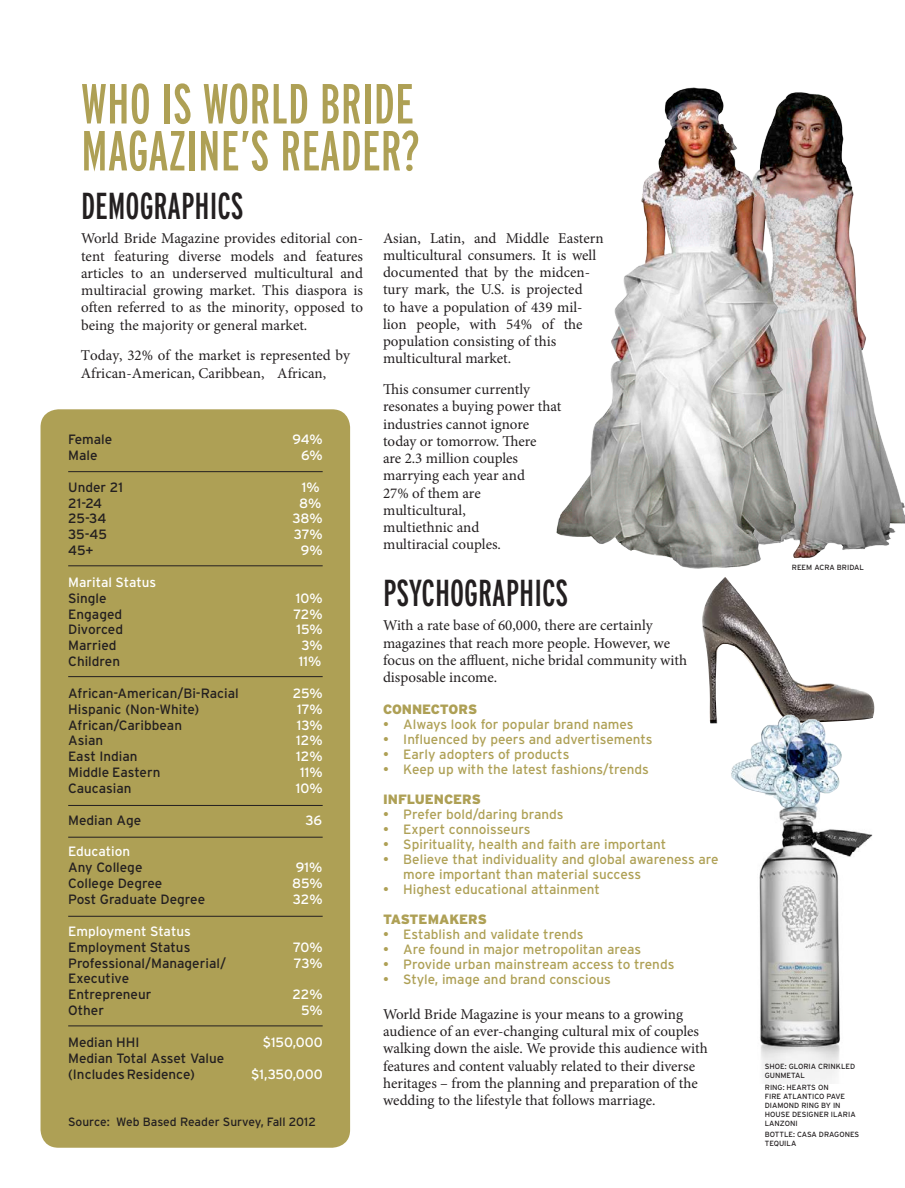
<style>
.page{position:relative;width:905px;height:1188px;background:#fff}
.page>*{position:absolute;margin:0;border:0;box-sizing:border-box;transform-origin:0 0}
.t1{font:extra-condensed 56.4px/47px "Interstate";color:#aea055}
.t2{font:extra-condensed 37.5px "Interstate";color:#231f20}
.t3{font:15px/17.2px "Minion Pro";color:#231f20}
.t4{font:13.5px/15px "Interstate";color:#aea055}
.t5{font:13.5px "Interstate";color:#231f20}
.t6{font:13.5px "Interstate";color:#fff}
.t7{font:900 13.5px "Interstate";color:#aea055}
.t8{font:12px "Interstate";color:#231f20}
.t9{font:7.5px/9px "Interstate";color:#231f20}
</style>
<div class="page">
<img style="left:814px;top:94px;width:90px;height:463px">
<img style="left:556px;top:87px;width:258px;height:482px">
<img style="left:702px;top:577px;width:173px;height:146px">
<img style="left:730px;top:715px;width:114px;height:87px">
<div style="left:40px;top:409px;width:310px;height:739px;background:#aea055;border-radius:18px"></div>
<img style="left:759px;top:802px;width:114px;height:282px">
<hr style="left:68px;top:471px;width:255px;height:1px;background:#231f20">
<hr style="left:68px;top:565px;width:255px;height:1px;background:#231f20">
<hr style="left:68px;top:676px;width:255px;height:1px;background:#231f20">
<hr style="left:68px;top:805px;width:255px;height:1px;background:#231f20">
<hr style="left:68px;top:916px;width:255px;height:1px;background:#231f20">
<hr style="left:68px;top:1026px;width:255px;height:1px;background:#231f20">
<hr style="left:68px;top:837px;width:255px;height:1px;background:#231f20">
<p class="t1" style="left:81px;top:80px;width:340px">WHO IS WORLD BRIDE<br>MAGAZINE’S READER?</p>
<p class="t2" style="left:81px;top:185px;width:164px">DEMOGRAPHICS</p>
<p class="t3" style="left:81px;top:230px;width:283px;text-align:justify">World Bride Magazine provides editorial con&shy;tent featuring diverse models and features articles to an underserved multicultural and multiracial growing market. This diaspora is often referred to as the minority, opposed to being the majority or general market.</p>
<p class="t3" style="left:81px;top:347px;width:271px">Today, 32% of the market is represented by<br>African-American, Caribbean, African,</p>
<p class="t5" style="left:68px;top:432px;width:46px">Female</p>
<p class="t6" style="left:292px;top:432px;width:32px">94%</p>
<p class="t5" style="left:68px;top:448px;width:31px">Male</p>
<p class="t6" style="left:301px;top:448px;width:23px">6%</p>
<p class="t5" style="left:68px;top:479px;width:56px">Under 21</p>
<p class="t6" style="left:302px;top:479px;width:19px">1%</p>
<p class="t5" style="left:68px;top:495px;width:35px">21-24</p>
<p class="t6" style="left:299px;top:495px;width:24px">8%</p>
<p class="t5" style="left:68px;top:511px;width:40px">25-34</p>
<p class="t6" style="left:292px;top:511px;width:32px">38%</p>
<p class="t5" style="left:68px;top:527px;width:40px">35-45</p>
<p class="t6" style="left:294px;top:527px;width:30px">37%</p>
<p class="t5" style="left:68px;top:543px;width:27px">45+</p>
<p class="t6" style="left:301px;top:543px;width:23px">9%</p>
<p class="t6" style="left:68px;top:575px;width:90px">Marital Status</p>
<p class="t5" style="left:68px;top:590px;width:40px">Single</p>
<p class="t6" style="left:296px;top:590px;width:28px">10%</p>
<p class="t5" style="left:68px;top:606px;width:55px">Engaged</p>
<p class="t6" style="left:293px;top:606px;width:31px">72%</p>
<p class="t5" style="left:68px;top:622px;width:56px">Divorced</p>
<p class="t6" style="left:296px;top:622px;width:28px">15%</p>
<p class="t5" style="left:68px;top:638px;width:50px">Married</p>
<p class="t6" style="left:301px;top:638px;width:23px">3%</p>
<p class="t5" style="left:68px;top:654px;width:53px">Children</p>
<p class="t6" style="left:299px;top:654px;width:24px">11%</p>
<p class="t5" style="left:68px;top:686px;width:172px">African-American/Bi-Racial</p>
<p class="t6" style="left:293px;top:686px;width:31px">25%</p>
<p class="t5" style="left:68px;top:701px;width:133px">Hispanic (Non-White)</p>
<p class="t6" style="left:297px;top:701px;width:27px">17%</p>
<p class="t5" style="left:68px;top:717px;width:115px">African/Caribbean</p>
<p class="t6" style="left:297px;top:717px;width:27px">13%</p>
<p class="t5" style="left:68px;top:733px;width:37px">Asian</p>
<p class="t6" style="left:296px;top:733px;width:28px">12%</p>
<p class="t5" style="left:68px;top:749px;width:71px">East Indian</p>
<p class="t6" style="left:296px;top:749px;width:28px">12%</p>
<p class="t5" style="left:68px;top:765px;width:94px">Middle Eastern</p>
<p class="t6" style="left:300px;top:765px;width:24px">11%</p>
<p class="t5" style="left:68px;top:781px;width:65px">Caucasian</p>
<p class="t6" style="left:296px;top:781px;width:28px">10%</p>
<p class="t5" style="left:68px;top:812px;width:75px">Median Age</p>
<p class="t6" style="left:305px;top:812px;width:18px">36</p>
<p class="t6" style="left:68px;top:844px;width:64px">Education</p>
<p class="t5" style="left:68px;top:860px;width:76px">Any College</p>
<p class="t6" style="left:296px;top:860px;width:28px">91%</p>
<p class="t5" style="left:68px;top:876px;width:96px">College Degree</p>
<p class="t6" style="left:292px;top:876px;width:32px">85%</p>
<p class="t5" style="left:68px;top:892px;width:138px">Post Graduate Degree</p>
<p class="t6" style="left:293px;top:892px;width:31px">32%</p>
<p class="t6" style="left:68px;top:923px;width:124px">Employment Status</p>
<p class="t5" style="left:68px;top:939px;width:124px">Employment Status</p>
<p class="t6" style="left:293px;top:939px;width:31px">70%</p>
<p class="t5" style="left:68px;top:955px;width:159px">Professional/Managerial/</p>
<p class="t6" style="left:294px;top:955px;width:30px">73%</p>
<p class="t5" style="left:68px;top:971px;width:62px">Executive</p>
<p class="t5" style="left:68px;top:987px;width:85px">Entrepreneur</p>
<p class="t6" style="left:292px;top:987px;width:32px">22%</p>
<p class="t5" style="left:68px;top:1003px;width:37px">Other</p>
<p class="t6" style="left:301px;top:1003px;width:23px">5%</p>
<p class="t5" style="left:68px;top:1035px;width:73px">Median HHI</p>
<p class="t6" style="left:263px;top:1035px;width:61px">$150,000</p>
<p class="t5" style="left:68px;top:1050px;width:158px">Median Total Asset Value</p>
<p class="t5" style="left:68px;top:1066px;width:128px">(IncludesResidence)</p>
<p class="t6" style="left:251px;top:1066px;width:73px">$1,350,000</p>
<p class="t8" style="left:68px;top:1115px;width:249px">Source: Web Based Reader Survey, Fall 2012</p>
<p class="t3" style="left:383px;top:229px;width:222px">Asian, Latin, and Middle Eastern multicultural consumers. It is well documented that by the midcen&shy;tury mark, the U.S. is projected<br>to have a population of 439 mil&shy;lion people, with 54% of the population consisting of this multicultural market.</p>
<p class="t3" style="left:383px;top:381px;width:180px">This consumer currently resonates a buying power that industries cannot ignore today or tomorrow. There<br>are 2.3 million couples marrying each year and<br>27% of them are multicultural,<br>multiethnic and<br>multiracial couples.</p>
<p class="t2" style="left:383px;top:572px;width:187px">PSYCHOGRAPHICS</p>
<p class="t3" style="left:383px;top:617px;width:305px">With a rate base of 60,000, there are certainly magazines that reach more people. However, we focus on the affluent, niche bridal community with disposable income.</p>
<p class="t7" style="left:383px;top:702px;width:96px">CONNECTORS</p>
<p class="t4" style="left:383px;top:717px;width:252px">• Always look for popular brand names</p>
<p class="t4" style="left:383px;top:732px;width:271px">• Influenced by peers and advertisements</p>
<p class="t4" style="left:383px;top:747px;width:188px">• Early adopters of products</p>
<p class="t4" style="left:383px;top:762px;width:267px">• Keep up with the latest fashions/trends</p>
<p class="t7" style="left:383px;top:792px;width:100px">INFLUENCERS</p>
<p class="t4" style="left:383px;top:807px;width:182px">• Prefer bold/daring brands</p>
<p class="t4" style="left:383px;top:822px;width:149px">• Expert connoisseurs</p>
<p class="t4" style="left:383px;top:837px;width:285px">• Spirituality, health and faith are important</p>
<p class="t4" style="left:403px;top:852px;width:317px;text-indent:-20px">• Believe that individuality and global awareness are more important than material success</p>
<p class="t4" style="left:383px;top:882px;width:218px">• Highest educational attainment</p>
<p class="t7" style="left:383px;top:912px;width:106px">TASTEMAKERS</p>
<p class="t4" style="left:383px;top:927px;width:202px">• Establish and validate trends</p>
<p class="t4" style="left:383px;top:942px;width:260px">• Are found in major metropolitan areas</p>
<p class="t4" style="left:383px;top:957px;width:293px">• Provide urban mainstream access to trends</p>
<p class="t4" style="left:383px;top:972px;width:229px">• Style, image and brand conscious</p>
<p class="t3" style="left:383px;top:1005px;width:301px">World Bride Magazine is your means to a growing</p>
<p class="t3" style="left:383px;top:1023px;width:326px">audience of an ever-changing cultural mix of couples walking down the aisle. We provide this audience with features and content valuably related to their diverse</p>
<p class="t3" style="left:383px;top:1074px;width:316px">heritages – from the planning and preparation of the</p>
<p class="t3" style="left:383px;top:1092px;width:274px">wedding to the lifestyle that follows marriage.</p>
<p class="t9" style="left:791px;top:563px;width:74px">REEM ACRA BRIDAL</p>
<p class="t9" style="left:764px;top:1062px;width:92px">SHOE: GLORIA CRINKLED<br>GUNMETAL</p>
<p class="t9" style="left:764px;top:1082px;width:92px">RING: HEARTS ON<br>FIRE ATLANTICO PAVE<br>DIAMOND RING BY IN<br>HOUSE DESIGNER ILARIA<br>LANZONI</p>
<p class="t9" style="left:764px;top:1130px;width:96px">BOTTLE: CASA DRAGONES<br>TEQUILA</p>
</div>
